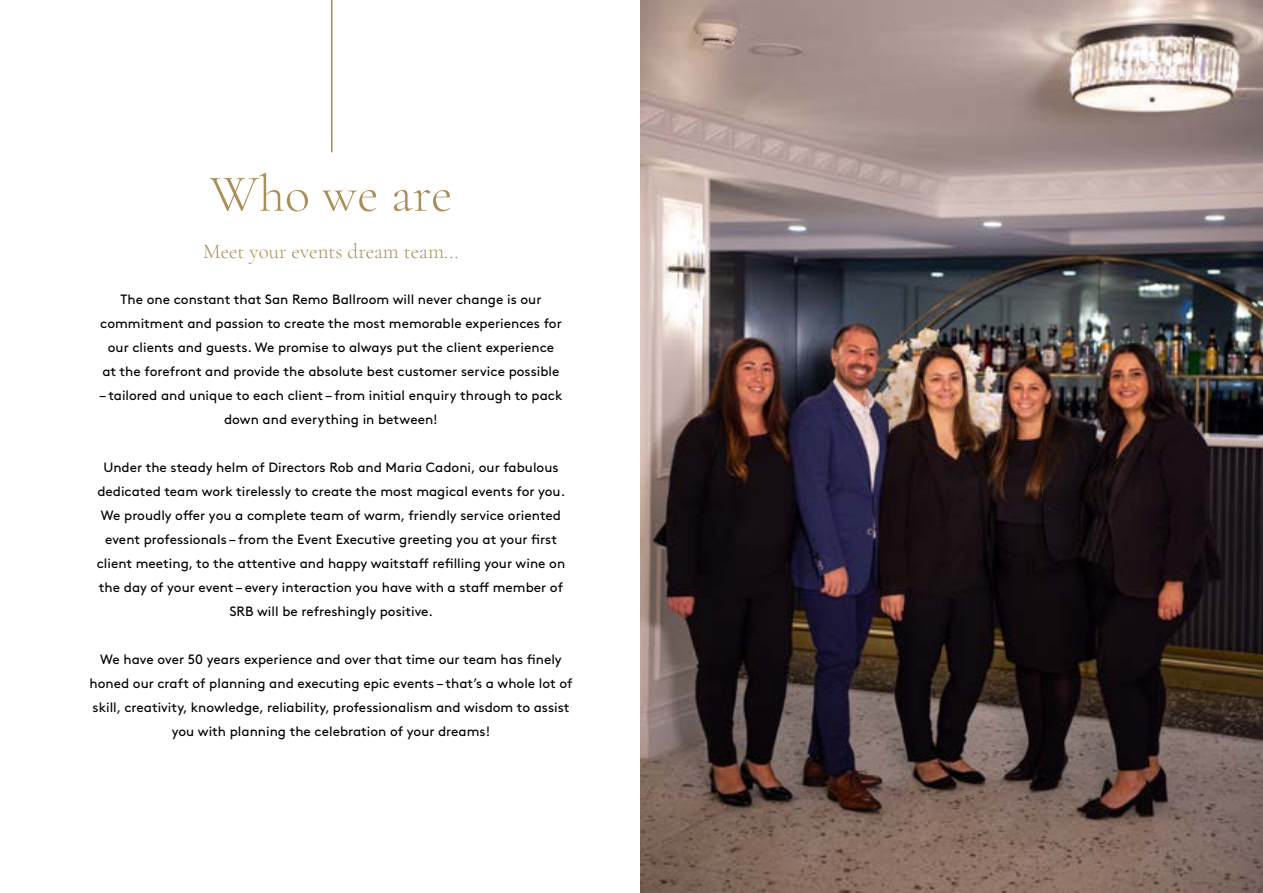
<style>
.page{position:relative;width:1263px;height:893px;background:#fff}
.page>*{position:absolute;margin:0;border:0;box-sizing:border-box;transform-origin:0 0}
.t1{font:300 52.5px "Cormorant Garamond";color:#ad8d55}
.t2{font:300 21px "Cormorant Garamond";color:#ad8d55}
.t3{font:13.5px/24px "Brown Std";color:#000;text-align:center}
</style>
<div class="page">
<img style="left:640px;top:0;width:623px;height:893px">
<hr style="left:331px;top:0;width:1px;height:152px;background:#ad8d55">
<h1 class="t1" style="left:210px;top:162px;width:244px">Who we are</h1>
<h2 class="t2" style="left:203px;top:239px;width:257px">Meet your events dream team...</h2>
<p class="t3" style="left:100px;top:287px;width:463px">The one constant that San Remo Ballroom will never change is our commitment and passion to create the most memorable experiences for our clients and guests. We promise to always put the client experience at the forefront and provide the absolute best customer service possible</p>
<p class="t3" style="left:100px;top:383px;width:464px">– tailored and unique to each client – from initial enquiry through to pack down and everything in between!</p>
<p class="t3" style="left:97px;top:455px;width:470px">Under the steady helm of Directors Rob and Maria Cadoni, our fabulous dedicated team work tirelessly to create the most magical events for you.<br>We proudly offer you a complete team of warm, friendly service oriented event professionals – from the Event Executive greeting you at your first client meeting, to the attentive and happy waitstaff refilling your wine on the day of your event – every interaction you have with a staff member of SRB will be refreshingly positive.</p>
<p class="t3" style="left:89px;top:647px;width:485px">We have over 50 years experience and over that time our team has finely honed our craft of planning and executing epic events – that’s a whole lot of skill, creativity, knowledge, reliability, professionalism and wisdom to assist you with planning the celebration of your dreams!</p>
</div>
